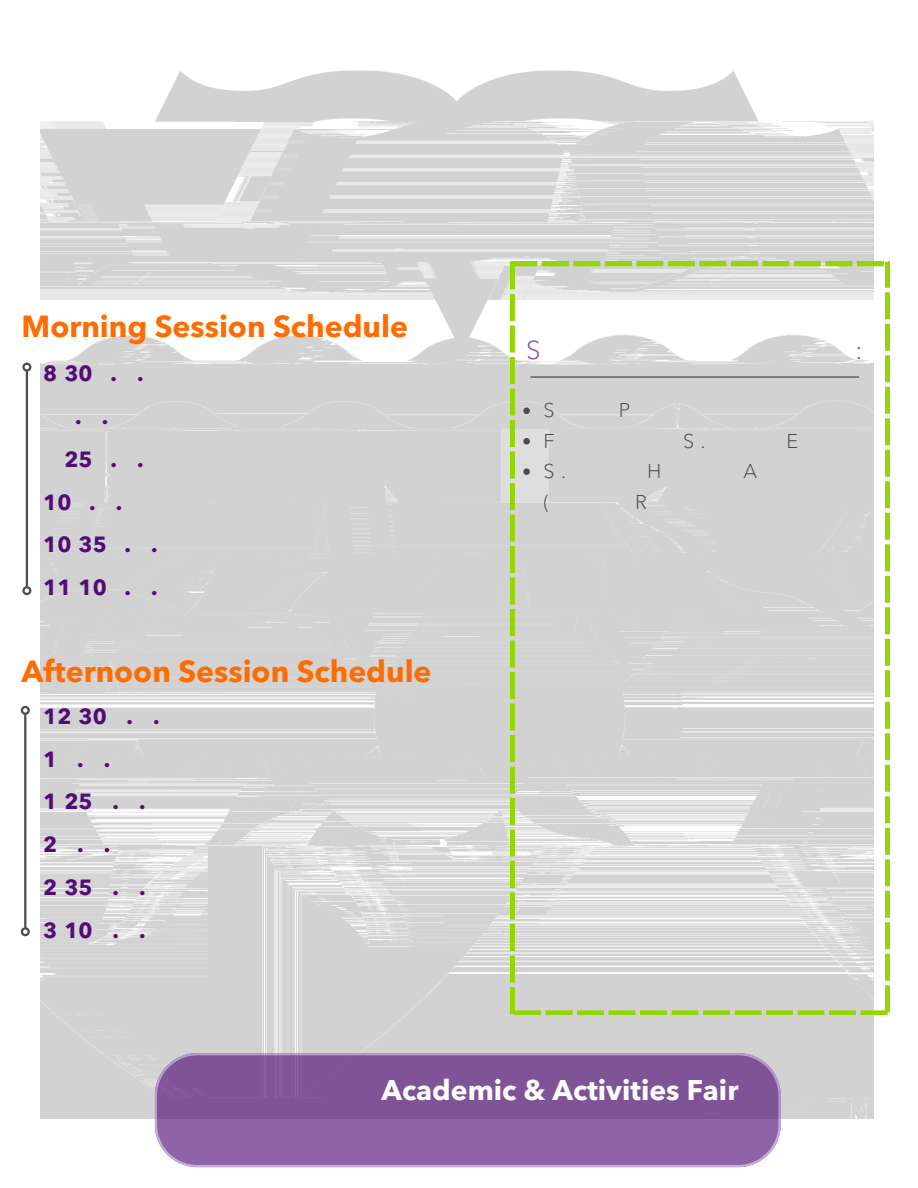
<style>
.page{position:relative;width:918px;height:1188px;background:#fff}
.page>*{position:absolute;margin:0;border:0;box-sizing:border-box;transform-origin:0 0}
.t1{font:700 30.15px "Avenir Next LT Pro";color:#ff6c00}
.t2{font:700 28.2px "Avenir Next LT Pro";color:#fff}
.t3{font:300 25.65px "Avenir Next LT Pro";color:#8348ad}
.t4{font:700 21.75px "Avenir Next LT Pro";color:#510c76}
.t5{font:300 19.8px "Avenir Next LT Pro";color:#4c4c4c}
</style>
<div class="page">
<img style="left:40px;top:71px;width:834px;height:1047px">
<hr style="left:26px;top:371px;width:2px;height:216px;background:#4c4c4c">
<div style="left:22px;top:586px;width:9px;height:9px;border:2px solid #4c4c4c;border-radius:50%"></div>
<div style="left:22px;top:363px;width:9px;height:9px;border:2px solid #4c4c4c;border-radius:50%"></div>
<hr style="left:24px;top:714px;width:2px;height:214px;background:#4c4c4c">
<div style="left:21px;top:927px;width:9px;height:9px;border:2px solid #4c4c4c;border-radius:50%"></div>
<div style="left:21px;top:706px;width:9px;height:9px;border:2px solid #4c4c4c;border-radius:50%"></div>
<svg style="left:155px;top:1053px;width:625px;height:114px;background:#8a5fa1"></svg>
<svg style="left:510px;top:262px;width:379px;height:752px;background:#d8dad4"></svg>
<hr style="left:530px;top:376px;width:329px;height:2px;background:#323b4c">
<svg style="left:523px;top:408px;width:7px;height:6px"></svg>
<svg style="left:523px;top:438px;width:7px;height:7px"></svg>
<svg style="left:523px;top:468px;width:7px;height:7px"></svg>
<h6 class="t5" style="left:683px;top:429px;width:506px">S.TE</h6>
<h6 class="t5" style="left:544px;top:459px;width:506px">S.TH</h6>
<p class="t1" style="left:22px;top:314px;width:388px">Morning Session Schedule</p>
<h6 class="t3" style="left:526px;top:334px;width:16px">S</h6>
<h6 class="t3" style="left:855px;top:334px;width:9px">:</h6>
<h1 class="t4" style="left:43px;top:365px;width:102px">830 . .</h1>
<p class="t4" style="left:75px;top:408px;width:35px">. .</p>
<h2 class="t4" style="left:65px;top:450px;width:81px">25..</h2>
<p class="t4" style="left:43px;top:493px;width:81px">10..</p>
<p class="t4" style="left:43px;top:536px;width:116px">1035 . .</p>
<p class="t4" style="left:43px;top:579px;width:116px">1110 . .</p>
<h3 class="t5" style="left:544px;top:398px;width:13px">S</h3>
<h3 class="t5" style="left:619px;top:398px;width:13px">P</h3>
<h6 class="t5" style="left:544px;top:429px;width:13px">F</h6>
<h6 class="t5" style="left:743px;top:459px;width:15px">A</h6>
<h6 class="t5" style="left:544px;top:489px;width:7px">(</h6>
<h6 class="t5" style="left:635px;top:489px;width:13px">R</h6>
<h6 class="t1" style="left:22px;top:659px;width:412px">Afternoon Session Schedule</h6>
<p class="t4" style="left:43px;top:707px;width:118px">1230 . .</p>
<p class="t4" style="left:43px;top:750px;width:69px">1..</p>
<p class="t4" style="left:43px;top:793px;width:104px">125 . .</p>
<h4 class="t4" style="left:43px;top:836px;width:69px">2..</h4>
<h5 class="t4" style="left:43px;top:878px;width:104px">235 . .</h5>
<h3 class="t4" style="left:43px;top:921px;width:104px">310 . .</h3>
<h6 class="t2" style="left:382px;top:1079px;width:359px">Academic &amp; Activities Fair</h6>
</div>
